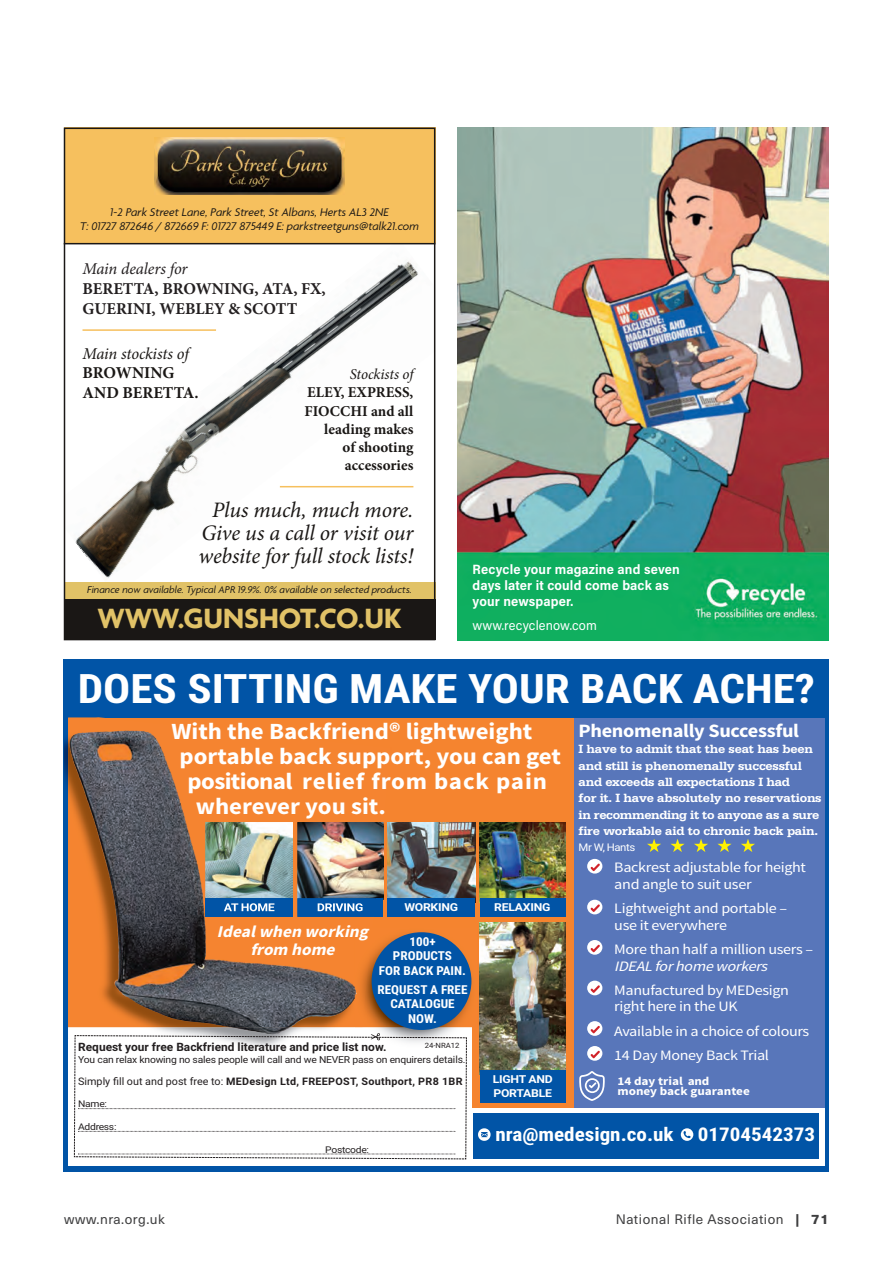
<style>
.page{position:relative;width:893px;height:1263px;background:#fff}
.page>*{position:absolute;margin:0;border:0;box-sizing:border-box;transform-origin:0 0}
.t1{font:700 40.65px "Roboto Condensed";color:#fff;scale:1.11 1}
.t2{font:700 30.15px "Agenda";color:#e1c267}
.t3{font:700 23.1px "Source Sans Pro";color:#fff;scale:1.07 1}
.t4{font:700 23.1px "Source Sans Pro";letter-spacing:.025em;color:#fff;scale:1.07 1}
.t5{font:italic 22.05px/22.6px "Minion Pro";letter-spacing:-.01em;color:#1a1715;text-align:justify}
.t6{font:700 18.9px "Roboto Condensed";color:#fff;scale:1.12 1}
.t7{font:700 18.9px "Source Sans Pro";letter-spacing:-.015em;color:#fff;scale:1.07 1}
.t8{font:700 16.65px/20px "Minion Pro";color:#231f20}
.t9{font:700 16.65px/20px "Minion Pro";color:#1a1715}
.t10{font:italic 16.65px "Minion Pro";letter-spacing:-.01em;color:#1a1715}
.t11{font:italic 16.65px "Minion Pro";letter-spacing:-.01em;color:#231f20}
.t12{font:italic 700 16.5px/18px "Source Sans Pro";color:#fff;text-align:center;scale:1.06 1}
.t13{font:700 15px/18.1px "Minion Pro";color:#1a1715;text-align:right}
.t14{font:italic 15px "Minion Pro";letter-spacing:-.01em;color:#1a1715}
.t15{font:14.4px/16.6px "Source Sans Pro";letter-spacing:-.02em;color:#fff;scale:1.12 1}
.t16{font:italic 14.4px "Source Sans Pro";color:#fff;scale:1.12 1}
.t17{font:700 13.5px/16.2px "Acumin Pro Semi Cond";letter-spacing:.01em;color:#fff}
.t18{font:13.5px "Neue Haas Unica W1 G";letter-spacing:.04em;color:#3e3e3f}
.t19{font:13.5px "Acumin Pro Semi Cond";letter-spacing:.01em;color:#fff}
.t20{font:700 12.6px/16.4px "Serifa BT";letter-spacing:-.015em;color:#fff;scale:1.07 1}
.t21{font:700 12.3px/14.7px "Roboto Condensed";color:#fff;text-align:center;scale:1.07 1}
.t22{font:italic 12px/14.4px "Agenda";color:#1a1715;text-align:center}
.t23{font:700 11.85px/10.5px "Source Sans Pro";color:#fff;scale:1.12 1}
.t24{font:700 11.55px "Roboto";color:#231f20;scale:1.04 1}
.t25{font:700 10.95px/13.5px "Roboto";letter-spacing:-.02em;color:#fff;scale:1.12 1}
.t26{font:10.65px "Roboto";letter-spacing:-.04em;color:#fff;scale:1.07 1}
.t27{font:italic 10.5px "Agenda";color:#1a1715}
.t28{font:700 10.35px "Roboto";letter-spacing:.025em;color:#231f20;scale:1.04 1}
.t29{font:9.6px "Roboto";letter-spacing:-.02em;color:#231f20;scale:1.07 1}
.t30{font:9.3px "Roboto";letter-spacing:-.03em;color:#231f20;scale:1.12 1}
.t31{font:7.35px "Roboto";color:#231f20;scale:1.06 1}
.s1{font-size:9.9px}
.s2{font-weight:400}
.s3{font-weight:800}
</style>
<div class="page">
<div style="left:572px;top:717px;width:253px;height:391px;background:#5876ba"></div>
<div style="left:472px;top:1003px;width:101px;height:105px;background:#f5842f"></div>
<div style="left:68px;top:715px;width:505px;height:312px;background:#f5842f"></div>
<div style="left:64px;top:659px;width:765px;height:58px;background:#0154a6"></div>
<img style="left:480px;top:822px;width:85px;height:76px">
<img style="left:391px;top:822px;width:84px;height:76px">
<img style="left:480px;top:922px;width:85px;height:148px">
<div style="left:480px;top:898px;width:85px;height:19px;background:#0154a6"></div>
<div style="left:388px;top:898px;width:87px;height:19px;background:#0154a6"></div>
<div style="left:480px;top:1070px;width:85px;height:32px;background:#0154a6"></div>
<img style="left:362px;top:932px;width:110px;height:101px">
<div style="left:372px;top:932px;width:99px;height:98px;background:#0154a6;border-radius:50%"></div>
<svg style="left:647px;top:839px;width:14px;height:13px"></svg>
<svg style="left:670px;top:839px;width:15px;height:13px"></svg>
<svg style="left:694px;top:839px;width:14px;height:13px"></svg>
<svg style="left:717px;top:839px;width:14px;height:13px"></svg>
<svg style="left:741px;top:839px;width:14px;height:13px"></svg>
<div style="left:473px;top:1113px;width:346px;height:45px;background:#0154a6"></div>
<svg style="left:478px;top:1128px;width:12px;height:13px"></svg>
<svg style="left:579px;top:1071px;width:26px;height:30px"></svg>
<div style="left:587px;top:859px;width:15px;height:14px;background:#fff;border-radius:50%"></div>
<svg style="left:590px;top:863px;width:10px;height:8px"></svg>
<div style="left:587px;top:900px;width:15px;height:14px;background:#fff;border-radius:50%"></div>
<svg style="left:590px;top:904px;width:10px;height:8px"></svg>
<div style="left:587px;top:940px;width:15px;height:15px;background:#fff;border-radius:50%"></div>
<svg style="left:590px;top:944px;width:10px;height:8px"></svg>
<div style="left:587px;top:980px;width:15px;height:15px;background:#fff;border-radius:50%"></div>
<svg style="left:590px;top:985px;width:10px;height:8px"></svg>
<div style="left:587px;top:1021px;width:15px;height:15px;background:#fff;border-radius:50%"></div>
<svg style="left:590px;top:1026px;width:10px;height:7px"></svg>
<svg style="left:681px;top:1128px;width:12px;height:13px"></svg>
<div style="left:587px;top:1046px;width:15px;height:15px;background:#fff;border-radius:50%"></div>
<svg style="left:590px;top:1050px;width:10px;height:8px"></svg>
<img style="left:64px;top:717px;width:4px;height:321px">
<img style="left:68px;top:717px;width:323px;height:310px">
<img style="left:205px;top:822px;width:88px;height:95px">
<img style="left:297px;top:822px;width:86px;height:76px">
<img style="left:355px;top:928px;width:18px;height:99px">
<img style="left:224px;top:903px;width:50px;height:8px">
<img style="left:297px;top:898px;width:79px;height:19px">
<img style="left:318px;top:903px;width:45px;height:8px">
<img style="left:230px;top:1027px;width:61px;height:6px">
<img style="left:69px;top:730px;width:56px;height:184px">
<svg style="left:74px;top:1033px;width:393px;height:126px"></svg>
<img style="left:67px;top:244px;width:365px;height:334px">
<div style="left:64px;top:128px;width:371px;height:115px;background:#f6c05e"></div>
<img style="left:155px;top:138px;width:189px;height:57px">
<hr style="left:64px;top:243px;width:371px;height:1px;background:#1a1715">
<div style="left:64px;top:597px;width:371px;height:43px;background:#1a1715"></div>
<div style="left:64px;top:582px;width:371px;height:16px;background:#e1c267"></div>
<hr style="left:82px;top:329px;width:134px;height:2px;background:#f6c05e">
<div style="left:64px;top:128px;width:371px;height:512px;border:2px solid #1a1715"></div>
<hr style="left:280px;top:486px;width:133px;height:1px;background:#f6c05e">
<img style="left:457px;top:128px;width:372px;height:512px">
<p class="t22" style="left:80px;top:205px;width:340px">1-2 Park Street Lane, Park Street, St Albans, Herts AL3 2NE<br>T: 01727 872646 / 872669 F: 01727 875449 E: parkstreetguns@talk21.com</p>
<p class="t11" style="left:82px;top:257px;width:107px">Main dealers for</p>
<p class="t8" style="left:82px;top:278px;width:245px">BERETTA, BROWNING, ATA, FX,<br>GUERINI, WEBLEY &amp; SCOTT</p>
<p class="t10" style="left:82px;top:342px;width:108px">Main stockists of</p>
<p class="t9" style="left:82px;top:363px;width:118px">BROWNING<br>AND BERETTA.</p>
<p class="t14" style="left:350px;top:364px;width:65px">Stockists of</p>
<p class="t13" style="left:304px;top:383px;width:111px">ELEY, EXPRESS,<br>FIOCCHI and all leading makes<br>of shooting accessories</p>
<h3 class="t5" style="left:198px;top:499px;width:216px;text-indent:14px">Plus much, much more.<br>Give us a call or visit our website for full stock lists!</h3>
<p class="t27" style="left:87px;top:583px;width:326px">Finance now available. Typical APR 19.9%. 0% available on selected products.</p>
<h2 class="t2" style="left:97px;top:602px;width:306px">WWW.GUNSHOT.CO.UK</h2>
<p class="t17" style="left:473px;top:560px;width:209px">Recycle your magazine and seven days later it could come back as your newspaper.</p>
<p class="t19" style="left:473px;top:616px;width:126px">www.recyclenow.com</p>
<h1 class="t1" style="left:78px;top:659px;width:666px">DOES SITTING MAKE YOUR BACK ACHE?</h1>
<h3 class="t3" style="left:171px;top:717px;width:339px">With the Backfriend® lightweight</h3>
<h3 class="t3" style="left:179px;top:742px;width:358px">portable back support, you can get</h3>
<h3 class="t4" style="left:188px;top:767px;width:337px">positional relief from back pain</h3>
<h3 class="t3" style="left:196px;top:792px;width:179px">wherever you sit.</h3>
<h3 class="t7" style="left:578px;top:719px;width:208px">Phenomenally Successful</h3>
<p class="t20" style="left:578px;top:741px;width:229px">I have to admit that the seat has been and still is phenomenally successful and exceeds all expectations I had<br>for it. I have absolutely no reservations in recommending it to anyone as a sure fire workable aid to chronic back pain.</p>
<p class="t26" style="left:578px;top:840px;width:54px">Mr W, Hants</p>
<p class="t15" style="left:614px;top:859px;width:173px">Backrest adjustable for height and angle to suit user</p>
<p class="t15" style="left:614px;top:900px;width:156px">Lightweight and portable – use it everywhere</p>
<p class="t15" style="left:614px;top:941px;width:179px">More than half a million users –</p>
<p class="t16" style="left:614px;top:957px;width:142px">IDEALforhomeworkers</p>
<p class="t15" style="left:614px;top:982px;width:158px">Manufactured by MEDesign right here in the UK</p>
<p class="t15" style="left:614px;top:1019px;width:176px;line-height:24.2px">Available in a choice of colours<br>14 Day Money Back Trial</p>
<p class="t25" style="left:404px;top:900px;width:50px">WORKING</p>
<p class="t25" style="left:494px;top:900px;width:52px">RELAXING</p>
<p class="t12" style="left:217px;top:923px;width:149px">Idealwhen working from home</p>
<p class="t21" style="left:379px;top:933px;width:83px">100+<br>PRODUCTS<br>FOR BACK PAIN.</p>
<p class="t21" style="left:378px;top:981px;width:86px">REQUEST A FREE<br>CATALOGUE<br>NOW.</p>
<p class="t24" style="left:78px;top:1038px;width:298px">Request your free Backfriend literature and price list now.</p>
<p class="t29" style="left:78px;top:1053px;width:364px">You can relax knowing no sales people will call and we NEVER pass on enquirers <span class="s1">details.</span></p>
<p class="t28" style="left:78px;top:1074px;width:371px"><span class="s2">Simply fill out and post free to:</span> MEDesign Ltd, FREEPOST, Southport, PR8 1BR</p>
<p class="t30" style="left:78px;top:1097px;width:27px">Name:</p>
<p class="t30" style="left:78px;top:1120px;width:36px">Address:</p>
<p class="t30" style="left:325px;top:1143px;width:41px">Postcode:</p>
<p class="t31" style="left:425px;top:1040px;width:34px">24-NRA12</p>
<p class="t25" style="left:493px;top:1072px;width:55px">LIGHT AND<br>PORTABLE</p>
<p class="t23" style="left:617px;top:1076px;width:120px">14 day trial and money back guarantee</p>
<h3 class="t6" style="left:495px;top:1120px;width:161px">nra@medesign.co.uk</h3>
<h3 class="t6" style="left:698px;top:1120px;width:106px">01704542373</h3>
<p class="t18" style="left:64px;top:1209px;width:102px">www.nra.org.uk</p>
<p class="t18" style="left:616px;top:1209px;width:215px">National Rifle Association <span class="s3">| 71</span></p>
</div>
